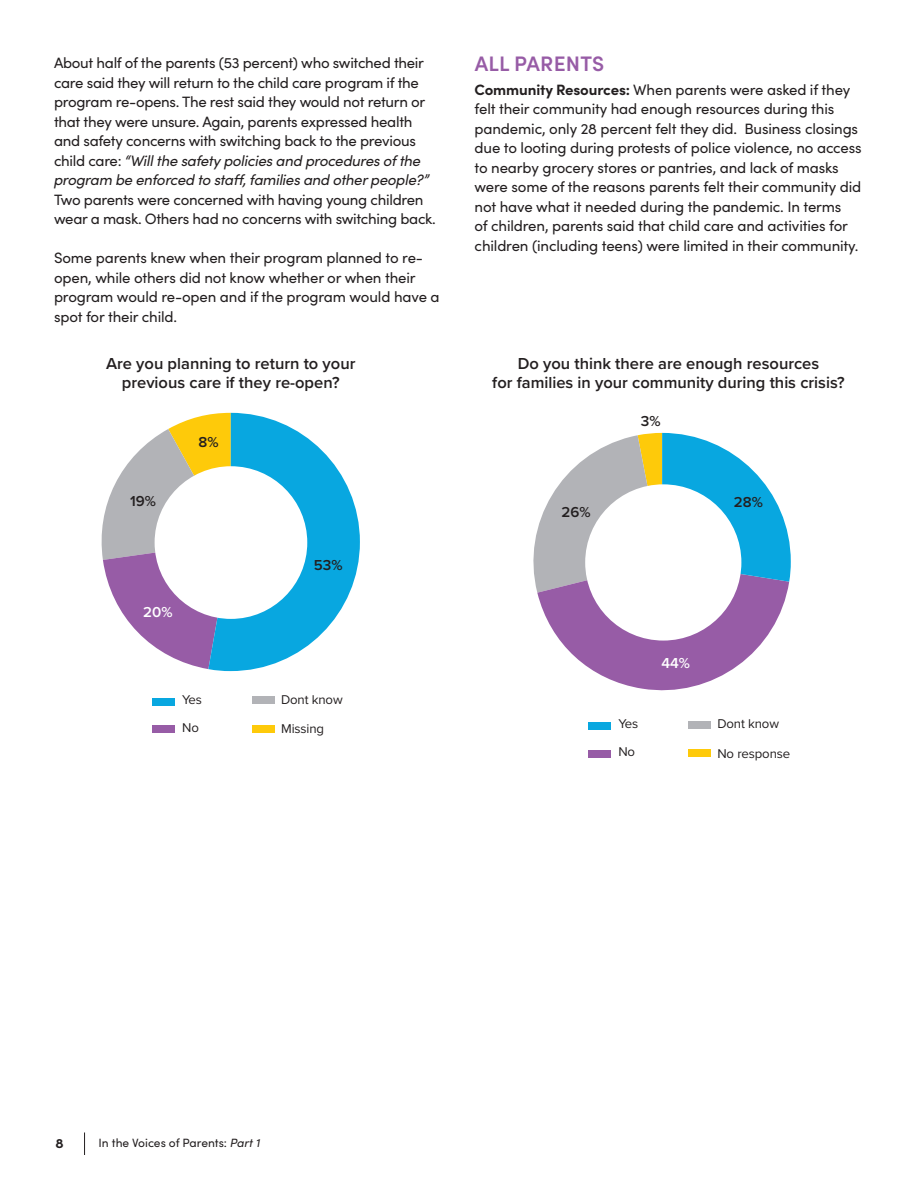
<style>
.page{position:relative;width:918px;height:1188px;background:#fff}
.page>*{position:absolute;margin:0;border:0;box-sizing:border-box;transform-origin:0 0}
.t1{font:600 21px "Sofia Pro";letter-spacing:.01em;color:#975ca6}
.t2{font:600 16.5px/19.5px "Proxima Nova";color:#231f20;text-align:center}
.t3{font:15px/19.5px "Sofia Pro";letter-spacing:-.01em;color:#231f20}
.t4{font:600 15px "Proxima Nova";color:#231f20}
.t5{font:600 15px "Proxima Nova";color:#fff}
.t6{font:700 13.5px "Sofia Pro";color:#231f20}
.t7{font:13.2px "Proxima Nova";letter-spacing:-.01em;color:#231f20}
.t8{font:12px "Sofia Pro";letter-spacing:-.005em;color:#231f20}
.s1{font-style:italic}
.s2{font-weight:700}
</style>
<div class="page">
<svg style="left:84px;top:1132px;width:1px;height:23px"></svg>
<div style="left:152px;top:698px;width:23px;height:7px;background:#08a7e0"></div>
<div style="left:152px;top:726px;width:23px;height:7px;background:#975ca6"></div>
<div style="left:252px;top:697px;width:23px;height:7px;background:#b2b3b7"></div>
<div style="left:252px;top:725px;width:23px;height:8px;background:#feca0a"></div>
<svg style="left:101px;top:413px;width:259px;height:258px"></svg>
<div style="left:155px;top:466px;width:152px;height:153px;background:#fff;border-radius:50%"></div>
<div style="left:588px;top:722px;width:23px;height:8px;background:#08a7e0"></div>
<div style="left:588px;top:750px;width:23px;height:7px;background:#975ca6"></div>
<div style="left:688px;top:721px;width:23px;height:7px;background:#b2b3b7"></div>
<div style="left:688px;top:750px;width:23px;height:7px;background:#feca0a"></div>
<svg style="left:533px;top:433px;width:258px;height:258px"></svg>
<div style="left:585px;top:484px;width:156px;height:157px;background:#fff;border-radius:50%"></div>
<p class="t3" style="left:54px;top:52px;width:383px">About half of the parents (53 percent) who switched their care said they will return to the child care program if the program re-opens. The rest said they would not return or that they were unsure. Again, parents expressed health and safety concerns with switching back to the previous child care: <span class="s1">“Will the safety policies and procedures of the program be enforced to staff, families and other people?” </span>Two parents were concerned with having young children wear a mask. Others had no concerns with switching back.</p>
<p class="t3" style="left:54px;top:247px;width:387px">Some parents knew when their program planned to re&shy;open, while others did not know whether or when their program would re-open and if the program would have a spot for their child.</p>
<p class="t2" style="left:106px;top:353px;width:251px">Are you planning to return to your previous care if they re-open?</p>
<p class="t4" style="left:130px;top:490px;width:27px">19%</p>
<p class="t4" style="left:199px;top:431px;width:22px">8%</p>
<p class="t5" style="left:143px;top:601px;width:31px">20%</p>
<p class="t7" style="left:182px;top:689px;width:21px">Yes</p>
<p class="t7" style="left:182px;top:717px;width:18px">No</p>
<p class="t4" style="left:314px;top:554px;width:30px">53%</p>
<p class="t7" style="left:281px;top:689px;width:63px">Dont know</p>
<p class="t7" style="left:281px;top:719px;width:44px">Missing</p>
<p class="t1" style="left:475px;top:47px;width:131px">ALL PARENTS</p>
<p class="t3" style="left:475px;top:79px;width:389px"><span class="s2">Community Resources:</span> When parents were asked if they felt their community had enough resources during this pandemic, only 28 percent felt they did. Business closings due to looting during protests of police violence, no access to nearby grocery stores or pantries, and lack of masks were some of the reasons parents felt their community did not have what it needed during the pandemic. In terms<br>of children, parents said that child care and activities for children (including teens) were limited in their community.</p>
<p class="t2" style="left:492px;top:353px;width:354px">Do you think there are enough resources<br>for families in your community during this crisis?</p>
<p class="t4" style="left:562px;top:501px;width:31px">26%</p>
<p class="t4" style="left:641px;top:410px;width:21px">3%</p>
<p class="t4" style="left:734px;top:491px;width:30px">28%</p>
<p class="t7" style="left:618px;top:714px;width:21px">Yes</p>
<p class="t7" style="left:618px;top:742px;width:18px">No</p>
<p class="t5" style="left:661px;top:652px;width:30px">44%</p>
<p class="t7" style="left:717px;top:714px;width:63px">Dont know</p>
<p class="t7" style="left:717px;top:743px;width:74px">No response</p>
<p class="t6" style="left:56px;top:1133px;width:10px">8</p>
<p class="t8" style="left:99px;top:1134px;width:163px">In the Voices of Parents: <span class="s1">Part 1</span></p>
</div>
